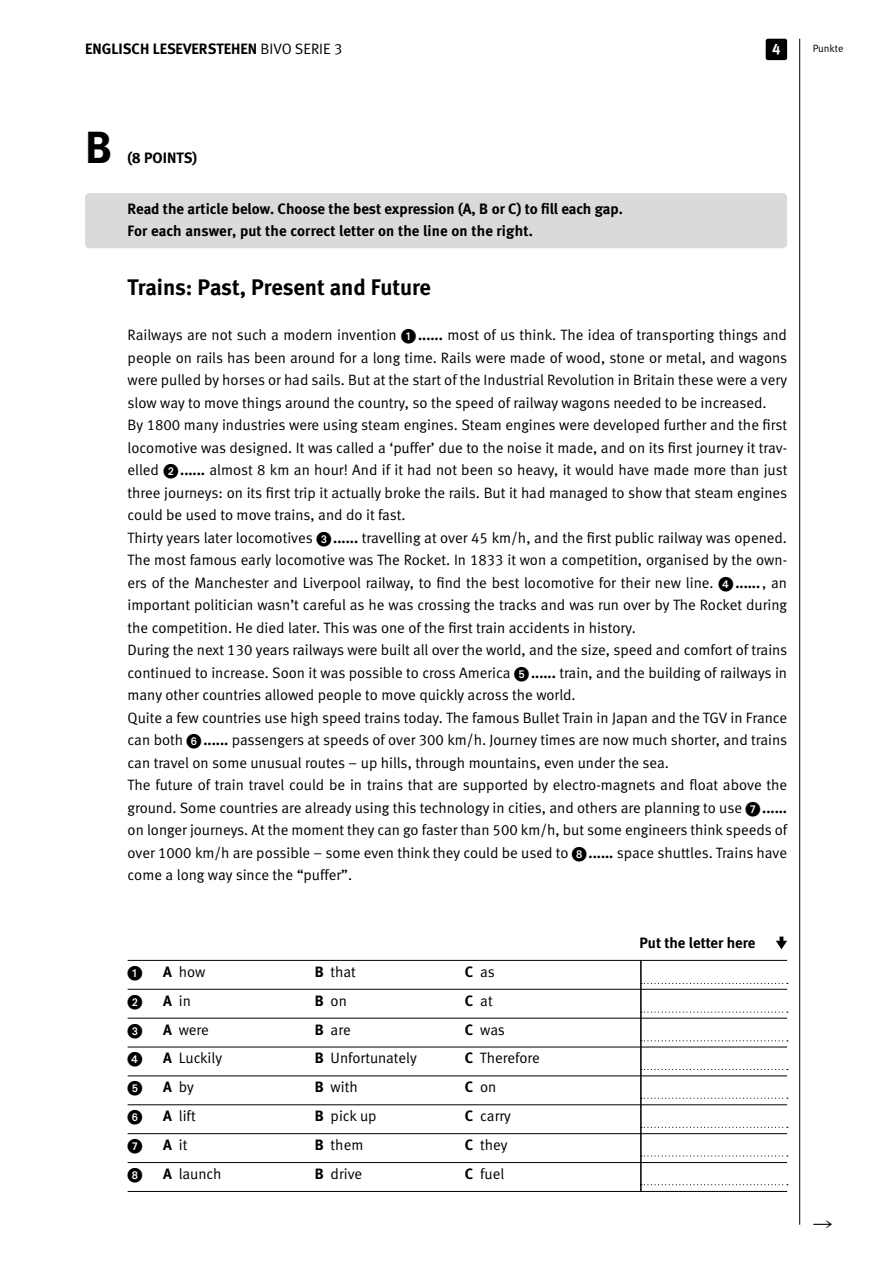
<style>
.page{position:relative;width:885px;height:1263px;background:#fff}
.page>*{position:absolute;margin:0;border:0;box-sizing:border-box;transform-origin:0 0}
.Titel_03{font:45px "Meta Bold LF";color:#000}
.Titel_03-2{font:22.5px "Meta Bold LF";letter-spacing:-.005em;color:#000}
.t1{font:19.5px "European Pi Four";color:#000}
.Grundtext{font:15px/22.5px "Meta Normal LF";color:#000;text-align:justify}
.Titel_03-3{font:15px/22.5px "Meta Bold LF";color:#000}
.Grundtext-2{font:700 15px "Meta";color:#000}
.Grundtext-3{font:15px "European Pi One";color:#000}
.t2{font:15px "Meta Bold LF";color:#fff}
.Titel_03-4{font:10.5px "Meta Normal LF";letter-spacing:-.005em;color:#000}
.s1{font-family:"Meta Normal LF"}
.s2{font-family:"European Pi One"}
.s3{font-family:"Meta Bold LF"}
</style>
<div class="page">
<div style="left:765px;top:39px;width:22px;height:21px;background:#000;border-radius:2px"></div>
<hr style="left:799px;top:39px;width:1px;height:1186px;background:#000">
<hr style="left:640px;top:961px;width:1px;height:230px;background:#000">
<svg style="left:640px;top:983px;width:147px;height:1px"></svg>
<svg style="left:640px;top:1127px;width:147px;height:1px"></svg>
<svg style="left:640px;top:1011px;width:147px;height:2px"></svg>
<svg style="left:640px;top:1155px;width:147px;height:1px"></svg>
<svg style="left:640px;top:1040px;width:147px;height:1px"></svg>
<svg style="left:640px;top:1184px;width:147px;height:1px"></svg>
<svg style="left:640px;top:1069px;width:147px;height:1px"></svg>
<svg style="left:640px;top:1097px;width:147px;height:2px"></svg>
<div style="left:85px;top:193px;width:702px;height:55px;background:#dadada;border-radius:4px"></div>
<hr style="left:128px;top:960px;width:659px;height:1px;background:#000">
<hr style="left:128px;top:989px;width:659px;height:1px;background:#000">
<hr style="left:128px;top:1018px;width:659px;height:1px;background:#000">
<hr style="left:128px;top:1047px;width:659px;height:1px;background:#000">
<hr style="left:128px;top:1076px;width:659px;height:1px;background:#000">
<hr style="left:128px;top:1104px;width:659px;height:1px;background:#000">
<hr style="left:128px;top:1133px;width:659px;height:1px;background:#000">
<hr style="left:128px;top:1162px;width:659px;height:1px;background:#000">
<hr style="left:128px;top:1191px;width:659px;height:1px;background:#000">
<svg style="left:776px;top:936px;width:11px;height:13px"></svg>
<p class="Titel_03-3" style="left:85px;top:38px;width:259px">ENGLISCH LESEVERSTEHEN <span class="s1">BIVO SERIE 3</span></p>
<p class="t2" style="left:772px;top:40px;width:10px">4</p>
<p class="Titel_03-4" style="left:812px;top:43px;width:32px">Punkte</p>
<p class="Titel_03" style="left:85px;top:120px;width:28px">B</p>
<p class="Titel_03-3" style="left:128px;top:146px;width:71px">(8 POINTS)</p>
<p class="Titel_03-3" style="left:128px;top:197px;width:496px">Read the article below. Choose the best expression (A, B or C) to fill each gap.<br>For each answer, put the correct letter on the line on the right.</p>
<p class="Titel_03-2" style="left:128px;top:274px;width:305px">Trains: Past, Present and Future</p>
<p class="Grundtext" style="left:128px;top:324px;width:661px">Railways are not such a modern invention <span class="s2">1</span> <span class="s3">......</span> most of us think. The idea of transporting things and people on rails has been around for a long time. Rails were made of wood, stone or metal, and wagons were pulled by horses or had sails. But at the start of the Industrial Revolution in Britain these were a very slow way to move things around the country, so the speed of railway wagons needed to be increased.</p>
<p class="Grundtext" style="left:128px;top:414px;width:661px">By 1800 many industries were using steam engines. Steam engines were developed further and the first locomotive was designed. It was called a ‘puffer’ due to the noise it made, and on its first journey it trav&shy;elled <span class="s2">2</span> <span class="s3">......</span> almost 8 km an hour! And if it had not been so heavy, it would have made more than just three journeys: on its first trip it actually broke the rails. But it had managed to show that steam engines could be used to move trains, and do it fast.</p>
<p class="Grundtext" style="left:128px;top:526px;width:661px">Thirty years later locomotives <span class="s2">3</span> <span class="s3">......</span> travelling at over 45 km/h, and the first public railway was opened.<br>The most famous early locomotive was The Rocket. In 1833 it won a competition, organised by the own&shy;ers of the Manchester and Liverpool railway, to find the best locomotive for their new line. <span class="s2">4</span> <span class="s3">......</span>, an important politician wasn’t careful as he was crossing the tracks and was run over by The Rocket during the competition. He died later. This was one of the first train accidents in history.</p>
<p class="Grundtext" style="left:128px;top:639px;width:661px">During the next 130 years railways were built all over the world, and the size, speed and comfort of trains continued to increase. Soon it was possible to cross America <span class="s2">5</span> <span class="s3">......</span> train, and the building of railways in many other countries allowed people to move quickly across the world.</p>
<p class="Grundtext" style="left:128px;top:706px;width:661px">Quite a few countries use high speed trains today. The famous Bullet Train in Japan and the TGV in France can both <span class="s2">6</span> <span class="s3">......</span> passengers at speeds of over 300 km/h. Journey times are now much shorter, and trains can travel on some unusual routes – up hills, through mountains, even under the sea.</p>
<p class="Grundtext" style="left:128px;top:774px;width:661px">The future of train travel could be in trains that are supported by electro-magnets and float above the ground. Some countries are already using this technology in cities, and others are planning to use <span class="s2">7</span> <span class="s3">...... </span>on longer journeys. At the moment they can go faster than 500 km/h, but some engineers think speeds of over 1000 km/h are possible – some even think they could be used to <span class="s2">8</span> <span class="s3">......</span> space shuttles. Trains have come a long way since the “puffer”.</p>
<p class="Grundtext-3" style="left:128px;top:964px;width:16px">1</p>
<p class="Grundtext" style="left:163px;top:960px;width:44px"><span class="s3">A</span> how</p>
<p class="Grundtext" style="left:315px;top:960px;width:43px"><span class="s3">B</span> that</p>
<p class="Grundtext" style="left:465px;top:960px;width:32px"><span class="s3">C</span> as</p>
<p class="Grundtext-3" style="left:128px;top:993px;width:16px">2</p>
<p class="Grundtext" style="left:163px;top:989px;width:29px"><span class="s3">A</span> in</p>
<p class="Grundtext" style="left:315px;top:989px;width:34px"><span class="s3">B</span> on</p>
<p class="Grundtext" style="left:465px;top:989px;width:29px"><span class="s3">C</span> at</p>
<p class="Grundtext-3" style="left:128px;top:1022px;width:16px">3</p>
<p class="Grundtext" style="left:163px;top:1018px;width:47px"><span class="s3">A</span> were</p>
<p class="Grundtext" style="left:315px;top:1018px;width:37px"><span class="s3">B</span> are</p>
<p class="Grundtext" style="left:465px;top:1018px;width:42px"><span class="s3">C</span> was</p>
<p class="Grundtext-3" style="left:128px;top:1051px;width:16px">4</p>
<p class="Grundtext" style="left:163px;top:1047px;width:60px"><span class="s3">A</span> Luckily</p>
<p class="Grundtext" style="left:315px;top:1047px;width:104px"><span class="s3">B</span> Unfortunately</p>
<p class="Grundtext" style="left:465px;top:1047px;width:76px"><span class="s3">C</span> Therefore</p>
<p class="Grundtext-3" style="left:128px;top:1080px;width:16px">5</p>
<p class="Grundtext" style="left:163px;top:1075px;width:32px"><span class="s3">A</span> by</p>
<p class="Grundtext" style="left:315px;top:1075px;width:44px"><span class="s3">B</span> with</p>
<p class="Grundtext" style="left:465px;top:1075px;width:33px"><span class="s3">C</span> on</p>
<p class="Grundtext-3" style="left:128px;top:1109px;width:16px">6</p>
<p class="Grundtext" style="left:163px;top:1104px;width:34px"><span class="s3">A</span> lift</p>
<p class="Grundtext" style="left:315px;top:1104px;width:63px"><span class="s3">B</span> pick up</p>
<p class="Grundtext" style="left:465px;top:1104px;width:48px"><span class="s3">C</span> carry</p>
<p class="Grundtext-3" style="left:128px;top:1138px;width:16px">7</p>
<p class="Grundtext" style="left:163px;top:1133px;width:26px"><span class="s3">A</span> it</p>
<p class="Grundtext" style="left:315px;top:1133px;width:50px"><span class="s3">B</span> them</p>
<p class="Grundtext" style="left:465px;top:1133px;width:44px"><span class="s3">C</span> they</p>
<p class="Grundtext-3" style="left:128px;top:1167px;width:16px">8</p>
<p class="Grundtext" style="left:163px;top:1162px;width:60px"><span class="s3">A</span> launch</p>
<p class="Grundtext" style="left:315px;top:1162px;width:49px"><span class="s3">B</span> drive</p>
<p class="Grundtext" style="left:465px;top:1162px;width:41px"><span class="s3">C</span> fuel</p>
<p class="Grundtext-2" style="left:639px;top:934px;width:117px">Put the letter here</p>
<p class="t1" style="left:813px;top:1213px;width:21px">R</p>
</div>
